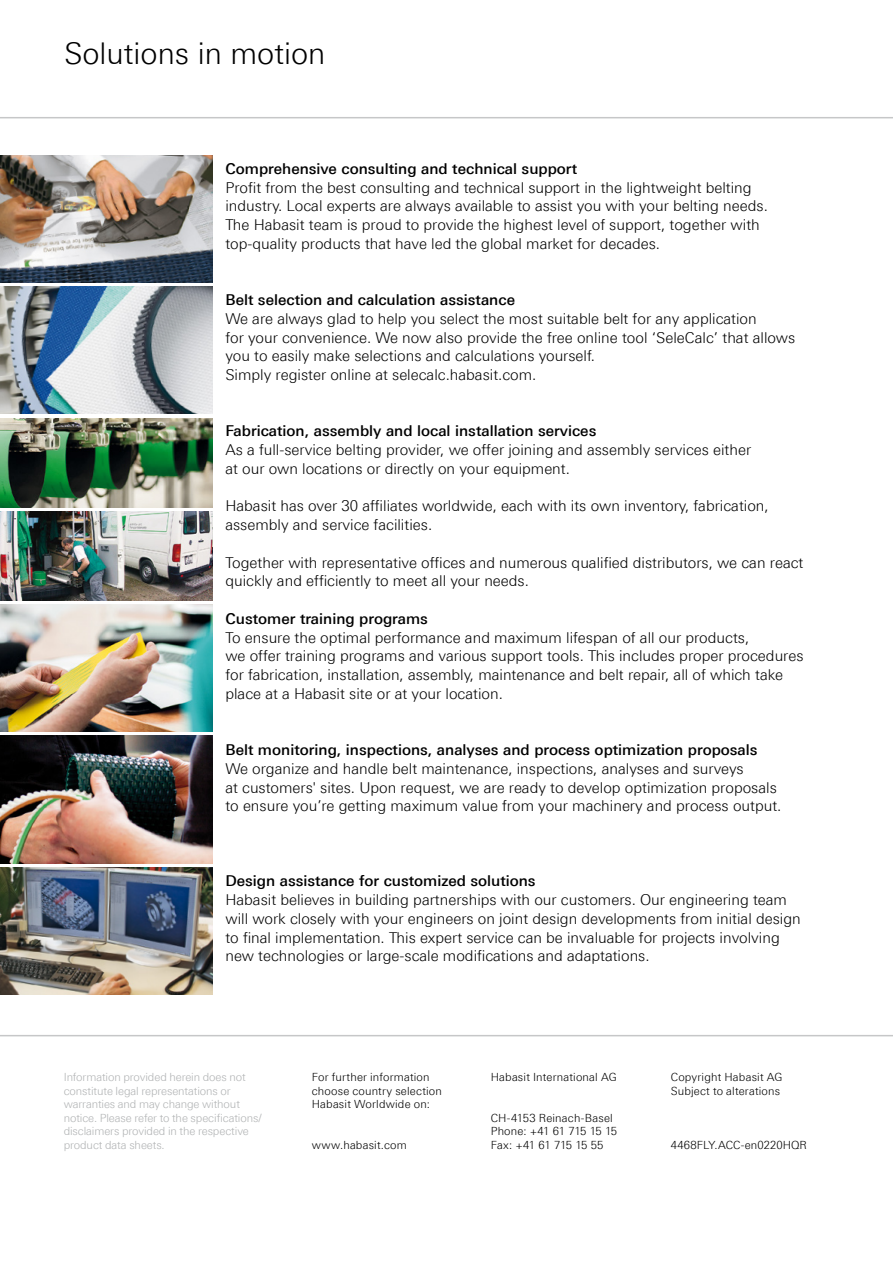
<style>
.page{position:relative;width:893px;height:1263px;background:#fff}
.page>*{position:absolute;margin:0;border:0;box-sizing:border-box;transform-origin:0 0}
.t1{font:300 30px "Linotype Univers 330";color:#000}
.t2{font:300 15px/18.8px "Linotype Univers 330";color:#000}
.t3{font:500 15px "Linotype Univers 530";color:#000}
.t4{font:300 11.25px/13.5px "Linotype Univers 330";letter-spacing:.015em;color:#000}
.t5{font:300 11.25px/13.5px "Linotype Univers 330";letter-spacing:-.01em;color:#b1b3b4}
</style>
<div class="page">
<hr style="left:0;top:117px;width:893px;height:1px;background:#c6c7c8">
<hr style="left:0;top:1035px;width:893px;height:1px;background:#c6c7c8">
<img style="left:0;top:418px;width:213px;height:89px">
<img style="left:0;top:155px;width:213px;height:127px">
<img style="left:0;top:604px;width:213px;height:128px">
<img style="left:0;top:736px;width:213px;height:127px">
<img style="left:0;top:867px;width:213px;height:128px">
<img style="left:0;top:287px;width:213px;height:127px">
<img style="left:0;top:511px;width:213px;height:89px">
<h1 class="t1" style="left:64px;top:36px;width:263px">Solutions in motion</h1>
<p class="t3" style="left:225px;top:160px;width:353px">Comprehensive consulting and technical support</p>
<p class="t2" style="left:225px;top:178px;width:544px">Profit from the best consulting and technical support in the lightweight belting industry. Local experts are always available to assist you with your belting needs.<br>The Habasit team is proud to provide the highest level of support, together with top-quality products that have led the global market for decades.</p>
<p class="t3" style="left:225px;top:291px;width:291px">Belt selection and calculation assistance</p>
<p class="t2" style="left:225px;top:309px;width:571px">We are always glad to help you select the most suitable belt for any application<br>for your convenience. We now also provide the free online tool ‘SeleCalc’ that allows you to easily make selections and calculations yourself.<br>Simply register online at selecalc.habasit.com.</p>
<p class="t3" style="left:225px;top:422px;width:372px">Fabrication, assembly and local installation services</p>
<p class="t2" style="left:225px;top:440px;width:527px">As a full-service belting provider, we offer joining and assembly services either at our own locations or directly on your equipment.</p>
<p class="t2" style="left:225px;top:496px;width:545px">Habasit has over 30 affiliates worldwide, each with its own inventory, fabrication, assembly and service facilities.</p>
<p class="t2" style="left:225px;top:553px;width:580px">Together with representative offices and numerous qualified distributors, we can react quickly and efficiently to meet all your needs.</p>
<p class="t3" style="left:225px;top:610px;width:204px">Customer training programs</p>
<p class="t2" style="left:225px;top:628px;width:580px">To ensure the optimal performance and maximum lifespan of all our products,<br>we offer training programs and various support tools. This includes proper procedures for fabrication, installation, assembly, maintenance and belt repair, all of which take place at a Habasit site or at your location.</p>
<p class="t3" style="left:225px;top:741px;width:534px">Belt monitoring, inspections, analyses and process optimization proposals</p>
<p class="t2" style="left:225px;top:759px;width:558px">We organize and handle belt maintenance, inspections, analyses and surveys<br>at customers' sites. Upon request, we are ready to develop optimization proposals to ensure you’re getting maximum value from your machinery and process output.</p>
<p class="t3" style="left:225px;top:872px;width:312px">Design assistance for customized solutions</p>
<p class="t2" style="left:225px;top:890px;width:577px">Habasit believes in building partnerships with our customers. Our engineering team will work closely with your engineers on joint design developments from initial design to final implementation. This expert service can be invaluable for projects involving new technologies or large-scale modifications and adaptations.</p>
<p class="t5" style="left:64px;top:1070px;width:199px">Information provided herein does not constitute legal representations or warranties and may change without notice. Please refer to the specifications/ disclaimers provided in the respective product data sheets.</p>
<p class="t4" style="left:491px;top:1070px;width:128px">Habasit International AG</p>
<p class="t4" style="left:312px;top:1070px;width:132px">For further information choose country selection<br>Habasit Worldwide on:</p>
<p class="t4" style="left:312px;top:1138px;width:97px">www.habasit.com</p>
<p class="t4" style="left:491px;top:1111px;width:128px">CH-4153 Reinach-Basel<br>Phone: +41 61 715 15 15<br>Fax: +41 61 715 15 55</p>
<p class="t4" style="left:671px;top:1070px;width:113px">Copyright Habasit AG<br>Subject to alterations</p>
<p class="t4" style="left:671px;top:1138px;width:138px">4468FLY.ACC-en0220HQR</p>
</div>
